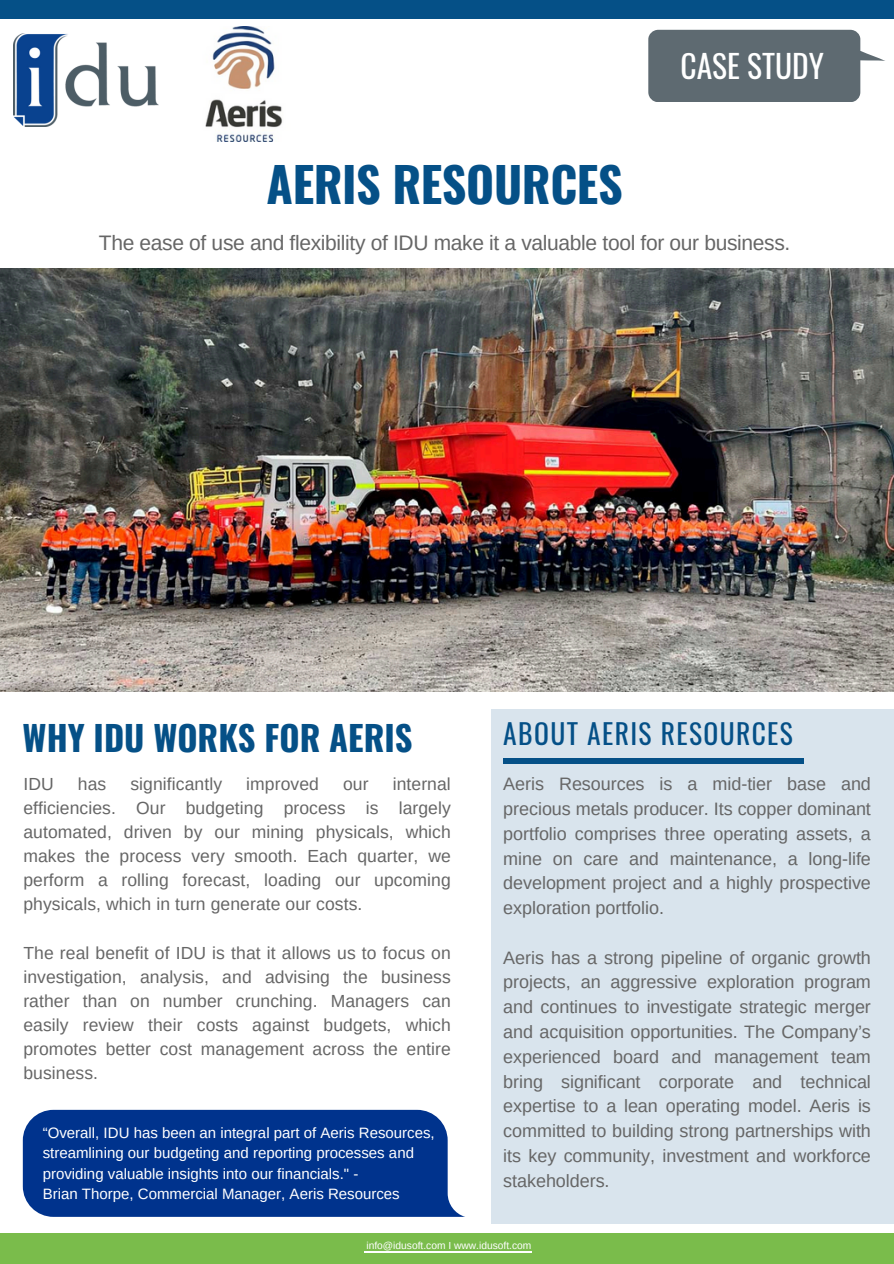
<style>
.page{position:relative;width:894px;height:1264px;background:#fff}
.page>*{position:absolute;margin:0;border:0;box-sizing:border-box;transform-origin:0 0}
.t1{font:700 48px "Oswald";letter-spacing:-.01em;color:#055087}
.t2{font:700 34.5px "Oswald";color:#055087}
.t3{font:31.5px "Oswald";color:#fff}
.t4{font:27.6px "Oswald";letter-spacing:.05em;color:#055087}
.t5{font:21px "Arimo";letter-spacing:-.015em;color:#666}
.t6{font:18px/24.8px "Arimo";letter-spacing:-.005em;color:#666;text-align:justify}
.t7{font:17.55px/24.2px "Arimo";letter-spacing:.005em;color:#666;text-align:justify}
.t8{font:15px/20.2px "Arimo";color:#fff}
.t9{font:10.2px "Arimo";color:#fff}
</style>
<div class="page">
<div style="left:0;top:0;width:893px;height:19px;background:#055087"></div>
<div style="left:491px;top:709px;width:402px;height:514px;background:#d9e4ed"></div>
<img style="left:13px;top:33px;width:145px;height:94px">
<svg style="left:648px;top:30px;width:237px;height:72px;background:#6e797f"></svg>
<div style="left:503px;top:758px;width:300px;height:6px;background:#055087"></div>
<div style="left:0;top:1233px;width:893px;height:30px;background:#7abc4b"></div>
<img style="left:0;top:269px;width:893px;height:423px">
<img style="left:205px;top:27px;width:78px;height:114px">
<div style="left:23px;top:1109px;width:440px;height:107px;background:#00338d"></div>
<hr style="left:366px;top:1250px;width:165px;height:2px;background:#fff">
<h6 class="t3" style="left:680px;top:41px;width:145px">CASE STUDY</h6>
<p class="t1" style="left:266px;top:147px;width:357px">AERIS RESOURCES</p>
<p class="t5" style="left:99px;top:231px;width:692px">The ease of use and flexibility of IDU make it a valuable tool for our business.</p>
<h2 class="t2" style="left:23px;top:710px;width:391px">WHY IDU WORKS FOR AERIS</h2>
<p class="t4" style="left:503px;top:712px;width:291px">ABOUT AERIS RESOURCES</p>
<h1 class="t7" style="left:23px;top:771px;width:429px;text-indent:369px">internal efficiencies. Our budgeting process is largely automated, driven by our mining physicals, which makes the process very smooth. Each quarter, we perform a rolling forecast, loading our upcoming physicals, which in turn generate our costs.</h1>
<h5 class="t7" style="left:23px;top:940px;width:429px">The real benefit of IDU is that it allows us to focus on investigation, analysis, and advising the business rather than on number crunching. Managers can easily review their costs against budgets, which promotes better cost management across the entire business.</h5>
<h1 class="t7" style="left:23px;top:771px;width:32px">IDU</h1>
<h1 class="t7" style="left:78px;top:771px;width:30px">has</h1>
<h1 class="t7" style="left:130px;top:771px;width:93px">significantly</h1>
<h1 class="t7" style="left:246px;top:771px;width:74px">improved</h1>
<h1 class="t7" style="left:343px;top:771px;width:27px">our</h1>
<h6 class="t8" style="left:43px;top:1122px;width:393px">“Overall, IDU has been an integral part of Aeris Resources, streamlining our budgeting and reporting processes and providing valuable insights into our financials." -</h6>
<h6 class="t8" style="left:43px;top:1183px;width:358px">Brian Thorpe, Commercial Manager, Aeris Resources</h6>
<p class="t6" style="left:503px;top:771px;width:369px">Aeris Resources is a mid-tier base and precious metals producer. Its copper dominant portfolio comprises three operating assets, a mine on care and maintenance, a long-life development project and a highly prospective exploration portfolio.</p>
<h4 class="t6" style="left:503px;top:945px;width:369px">Aeris has a strong pipeline of organic growth projects, an aggressive exploration program and continues to investigate strategic merger and acquisition opportunities. The Company’s experienced board and management team bring significant corporate and technical expertise to a lean operating model. Aeris is committed to building strong partnerships with its key community, investment and workforce stakeholders.</h4>
<h6 class="t9" style="left:366px;top:1239px;width:166px">info@idusoft.com I www.idusoft.com</h6>
</div>
